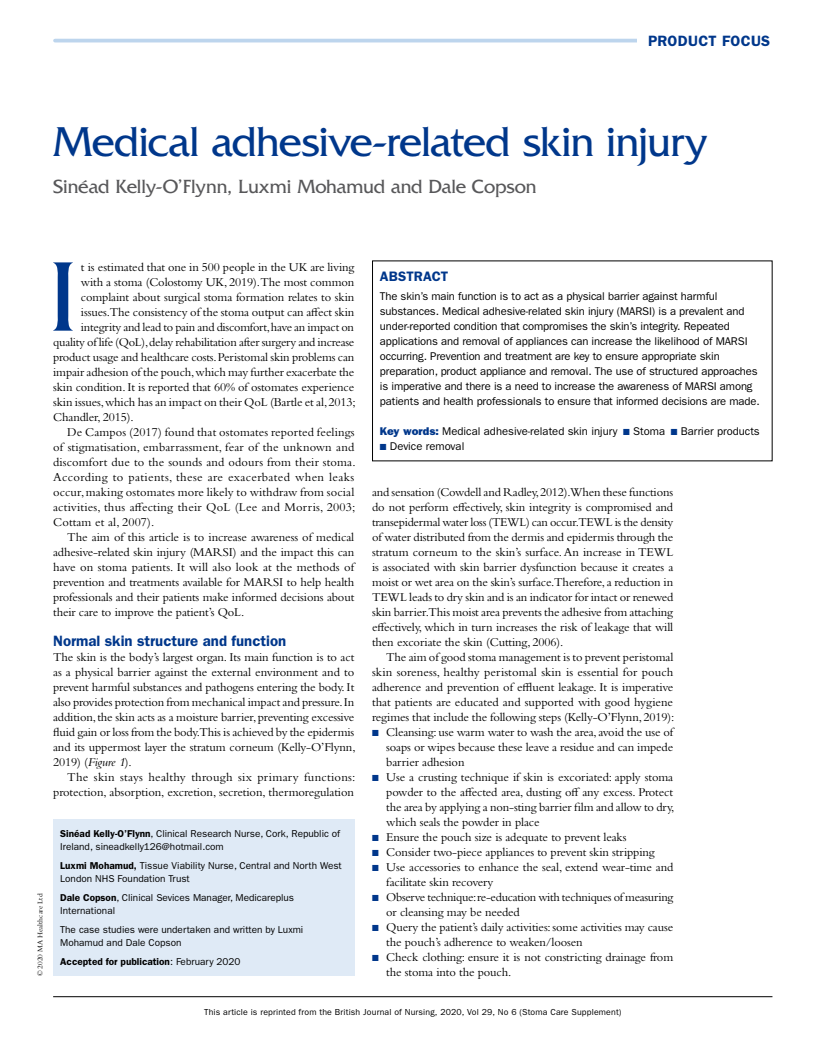
<style>
.page{position:relative;width:815px;height:1053px;background:#fff}
.page>*{position:absolute;margin:0;border:0;box-sizing:border-box;transform-origin:0 0}
.t1{font:103.62px "Friz Quadrata Std";color:#00378b}
.t2{font:43.75px "Friz Quadrata Std";letter-spacing:-.02em;color:#00378b}
.t3{font:20px "Friz Quadrata Std";letter-spacing:-.005em;color:#58585a}
.t4{font:600 15px "ITC Franklin Gothic Std";color:#00378b}
.t5{font:600 15px "ITC Franklin Gothic Std";letter-spacing:.02em;color:#00378b}
.t6{font:600 13.75px "ITC Franklin Gothic Std";color:#00378b}
.t7{font:12.5px/15px "Bembo Std";letter-spacing:-.01em;color:#000;text-align:justify}
.t8{font:12.5px "Bembo Std";letter-spacing:.01em;color:#000}
.t9{font:12.5px "Bembo Std";letter-spacing:.015em;color:#000}
.t10{font:12.5px "Bembo Std";letter-spacing:.025em;color:#000}
.t11{font:11.25px/15px "ITC Franklin Gothic Std";letter-spacing:-.01em;color:#000}
.t12{font:10px/12.5px "ITC Franklin Gothic Std";color:#000}
.t13{font:600 10px "ITC Franklin Gothic Std";color:#000}
.t14{font:8.75px "ITC Franklin Gothic Std";letter-spacing:.015em;color:#000}
.t15{font:7.5px "Bembo Std";color:#000}
.s1{font-style:italic}
.s2{font-weight:600}
.s3{font-weight:400}
.s4{font-family:"ITC Franklin Gothic Std Hvy";color:#00378b}
.s5{color:#00378b}
</style>
<div class="page">
<hr style="left:55px;top:39px;width:690px;height:3px;background:#bdd5ed">
<div style="left:637px;top:35px;width:133px;height:11px;background:#fff"></div>
<hr style="left:53px;top:996px;width:719px;height:1px;background:#000">
<div style="left:53px;top:819px;width:301px;height:156px;background:#dfeaf6"></div>
<p class="t5" style="left:648px;top:32px;width:124px">PRODUCT FOCUS</p>
<h2 class="t2" style="left:53px;top:118px;width:656px">Medical adhesive-related skin injury</h2>
<h3 class="t3" style="left:53px;top:175px;width:485px">Sinéad Kelly-O’Flynn, Luxmi Mohamud and Dale Copson</h3>
<h1 class="t1" style="left:49px;top:239px;width:28px">I</h1>
<p class="t7" style="left:81px;top:259px;width:275px">t is estimated that one in 500 people in the UK are living</p>
<p class="t7" style="left:81px;top:274px;width:275px">with a stoma (Colostomy UK, 2019).The most common</p>
<p class="t7" style="left:81px;top:289px;width:275px">complaint about surgical stoma formation relates to skin</p>
<p class="t7" style="left:81px;top:304px;width:275px">issues.The consistency of the stoma output can affect skin</p>
<p class="t7" style="left:81px;top:319px;width:275px">integrity and lead to pain and discomfort, have an impact on</p>
<p class="t7" style="left:53px;top:334px;width:303px">quality of life (QoL), delay rehabilitation after surgery and increase</p>
<p class="t7" style="left:53px;top:349px;width:303px">product usage and healthcare costs. Peristomal skin problems can</p>
<p class="t7" style="left:53px;top:364px;width:303px">impair adhesion of the pouch, which may further exacerbate the</p>
<p class="t7" style="left:53px;top:379px;width:303px">skin condition. It is reported that 60% of ostomates experience</p>
<p class="t7" style="left:53px;top:394px;width:304px">skin issues, which has an impact on their QoL (Bartle et al, 2013;</p>
<p class="t7" style="left:53px;top:409px;width:82px">Chandler, 2015).</p>
<p class="t8" style="left:67px;top:424px;width:289px">De Campos (2017) found that ostomates reported feelings</p>
<p class="t8" style="left:53px;top:439px;width:303px">of stigmatisation, embarrassment, fear of the unknown and</p>
<p class="t8" style="left:53px;top:454px;width:304px">discomfort due to the sounds and odours from their stoma.</p>
<p class="t10" style="left:53px;top:469px;width:303px">According to patients, these are exacerbated when leaks</p>
<p class="t8" style="left:53px;top:484px;width:303px">occur, making ostomates more likely to withdraw from social</p>
<p class="t9" style="left:53px;top:499px;width:304px">activities, thus affecting their QoL (Lee and Morris, 2003;</p>
<p class="t8" style="left:53px;top:514px;width:103px">Cottam et al, 2007).</p>
<p class="t7" style="left:67px;top:529px;width:288px">The aim of this article is to increase awareness of medical</p>
<p class="t7" style="left:53px;top:544px;width:303px">adhesive-related skin injury (MARSI) and the impact this can</p>
<p class="t7" style="left:53px;top:559px;width:303px">have on stoma patients. It will also look at the methods of</p>
<p class="t7" style="left:53px;top:574px;width:303px">prevention and treatments available for MARSI to help health</p>
<p class="t7" style="left:53px;top:589px;width:303px">professionals and their patients make informed decisions about</p>
<p class="t7" style="left:53px;top:604px;width:193px">their care to improve the patient’s QoL.</p>
<p class="t4" style="left:53px;top:631px;width:235px">Normal skin structure and function</p>
<p class="t7" style="left:53px;top:649px;width:304px">The skin is the body’s largest organ. Its main function is to act as a physical barrier against the external environment and to prevent harmful substances and pathogens entering the body. It also provides protection from mechanical impact and pressure. In addition, the skin acts as a moisture barrier, preventing excessive fluid gain or loss from the body.This is achieved by the epidermis and its uppermost layer the stratum corneum (Kelly-O’Flynn, 2019) (<span class="s1">Figure 1</span>).</p>
<p class="t7" style="left:53px;top:769px;width:304px;text-align:right">The skin stays healthy through six primary functions: protection, absorption, excretion, secretion, thermoregulation</p>
<p class="t15" style="left:36px;top:976px;width:84px;rotate:-90deg">© 2020 MA Healthcare Ltd</p>
<p class="t12" style="left:60px;top:827px;width:282px"><span class="s2">Sinéad Kelly-O’Flynn</span>, Clinical Research Nurse, Cork, Republic of<br>Ireland, sineadkelly126@hotmail.com</p>
<p class="t12" style="left:60px;top:859px;width:283px"><span class="s2">Luxmi Mohamud,</span> Tissue Viability Nurse, Central and North West<br>London NHS Foundation Trust</p>
<p class="t12" style="left:60px;top:891px;width:235px"><span class="s2">Dale Copson</span>, Clinical Sevices Manager, Medicareplus<br>International</p>
<p class="t12" style="left:60px;top:923px;width:245px">The case studies were undertaken and written by Luxmi<br>Mohamud and Dale Copson</p>
<p class="t13" style="left:60px;top:956px;width:182px">Accepted for publication<span class="s3">: February 2020</span></p>
<p class="t6" style="left:380px;top:268px;width:70px">ABSTRACT</p>
<p class="t11" style="left:380px;top:288px;width:381px">The skin’s main function is to act as a physical barrier against harmful substances. Medical adhesive-related skin injury (MARSI) is a prevalent and under-reported condition that compromises the skin’s integrity. Repeated applications and removal of appliances can increase the likelihood of MARSI occurring. Prevention and treatment are key to ensure appropriate skin preparation, product appliance and removal. The use of structured approaches is imperative and there is a need to increase the awareness of MARSI among patients and health professionals to ensure that informed decisions are made.</p>
<p class="t11" style="left:380px;top:423px;width:381px"><span class="s4">Key words:</span> Medical adhesive-related skin injury <span class="s5">■</span> Stoma <span class="s5">■</span> Barrier products</p>
<p class="t11" style="left:380px;top:438px;width:86px"><span class="s5">■</span> Device removal</p>
<p class="t7" style="left:372px;top:484px;width:303px">and sensation (Cowdell and Radley, 2012).When these functions do not perform effectively, skin integrity is compromised and transepidermal water loss (TEWL) can occur.TEWL is the density of water distributed from the dermis and epidermis through the stratum corneum to the skin’s surface. An increase in TEWL is associated with skin barrier dysfunction because it creates a moist or wet area on the skin’s surface.Therefore, a reduction in TEWL leads to dry skin and is an indicator for intact or renewed skin barrier.This moist area prevents the adhesive from attaching effectively, which in turn increases the risk of leakage that will then excoriate the skin (Cutting, 2006).</p>
<p class="t7" style="left:372px;top:649px;width:304px;text-indent:14px">The aim of good stoma management is to prevent peristomal skin soreness, healthy peristomal skin is essential for pouch adherence and prevention of effluent leakage. It is imperative that patients are educated and supported with good hygiene regimes that include the following steps (Kelly-O’Flynn, 2019):</p>
<p class="t7" style="left:386px;top:724px;width:289px;text-indent:-14px"><span class="s5">■</span> Cleansing: use warm water to wash the area, avoid the use of soaps or wipes because these leave a residue and can impede barrier adhesion</p>
<p class="t7" style="left:386px;top:769px;width:290px;text-indent:-14px"><span class="s5">■</span> Use a crusting technique if skin is excoriated: apply stoma powder to the affected area, dusting off any excess. Protect the area by applying a non-sting barrier film and allow to dry, which seals the powder in place</p>
<p class="t7" style="left:372px;top:829px;width:256px"><span class="s5">■</span> Ensure the pouch size is adequate to prevent leaks</p>
<p class="t7" style="left:372px;top:844px;width:284px"><span class="s5">■</span> Consider two-piece appliances to prevent skin stripping</p>
<p class="t7" style="left:386px;top:859px;width:289px;text-indent:-14px"><span class="s5">■</span> Use accessories to enhance the seal, extend wear-time and facilitate skin recovery</p>
<p class="t7" style="left:386px;top:889px;width:289px;text-indent:-14px"><span class="s5">■</span> Observe technique: re-education with techniques of measuring or cleansing may be needed</p>
<p class="t7" style="left:386px;top:919px;width:288px;text-indent:-14px"><span class="s5">■</span> Query the patient’s daily activities: some activities may cause the pouch’s adherence to weaken/loosen</p>
<p class="t7" style="left:372px;top:949px;width:303px"><span class="s5">■</span> Check clothing: ensure it is not constricting drainage from</p>
<p class="t7" style="left:386px;top:964px;width:127px">the stoma into the pouch.</p>
<p class="t14" style="left:204px;top:1006px;width:419px">This article is reprinted from the British Journal of Nursing, 2020, Vol 29, No 6 (Stoma Care Supplement)</p>
</div>
